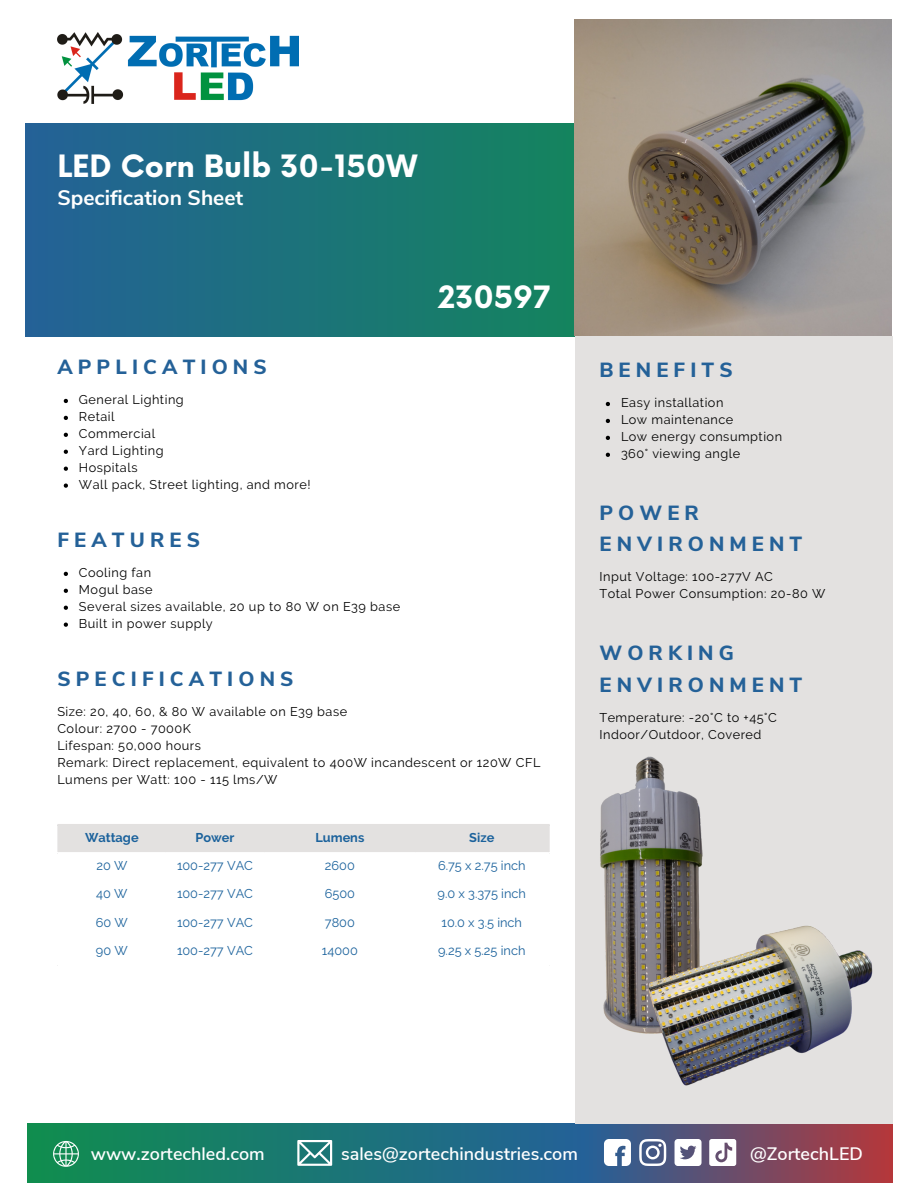
<style>
.page{position:relative;width:918px;height:1188px;background:#fff}
.page>*{position:absolute;margin:0;border:0;box-sizing:border-box;transform-origin:0 0}
.t1{font:700 30px "Now";color:#fff}
.t2{font:700 21px "Nunito Sans";color:#fff}
.t3{font:800 20.4px/31.8px "Nunito Sans";letter-spacing:.25em;color:#246198}
.t4{font:600 18px "Nunito Sans";color:#fff}
.t5{font:12.75px "Raleway";letter-spacing:.04em;color:#000}
.t6{font:12.75px "Raleway";color:#1b629c}
.t7{font:700 12.75px "Raleway";color:#1b629c}
</style>
<div class="page">
<svg style="left:25px;top:124px;width:550px;height:212px;background:#1c727a"></svg>
<img style="left:57px;top:32px;width:241px;height:71px">
<img style="left:575px;top:20px;width:316px;height:316px">
<svg style="left:27px;top:1123px;width:866px;height:60px;background:#38696f"></svg>
<svg style="left:53px;top:1141px;width:26px;height:26px"></svg>
<svg style="left:297px;top:1140px;width:35px;height:26px"></svg>
<svg style="left:604px;top:1139px;width:27px;height:27px"></svg>
<svg style="left:639px;top:1139px;width:27px;height:27px"></svg>
<svg style="left:675px;top:1139px;width:27px;height:27px"></svg>
<svg style="left:709px;top:1139px;width:27px;height:27px"></svg>
<div style="left:575px;top:336px;width:317px;height:787px;background:#e3e1e0"></div>
<div style="left:60px;top:826px;width:476px;height:26px;background:#e3e1e0"></div>
<hr style="left:57px;top:826px;width:3px;height:26px;background:#e3e1e0">
<hr style="left:164px;top:826px;width:2px;height:26px;background:#e3e1e0">
<hr style="left:264px;top:826px;width:2px;height:26px;background:#e3e1e0">
<hr style="left:414px;top:826px;width:2px;height:26px;background:#e3e1e0">
<hr style="left:57px;top:824px;width:493px;height:2px;background:#e3e1e0">
<img style="left:536px;top:756px;width:167px;height:271px">
<img style="left:618px;top:923px;width:275px;height:186px">
<svg style="left:606px;top:402px;width:4px;height:4px"></svg>
<svg style="left:606px;top:419px;width:4px;height:4px"></svg>
<svg style="left:606px;top:436px;width:4px;height:4px"></svg>
<svg style="left:606px;top:453px;width:4px;height:4px"></svg>
<svg style="left:64px;top:399px;width:4px;height:4px"></svg>
<svg style="left:64px;top:416px;width:4px;height:4px"></svg>
<svg style="left:64px;top:433px;width:4px;height:4px"></svg>
<svg style="left:64px;top:450px;width:4px;height:4px"></svg>
<svg style="left:64px;top:467px;width:4px;height:4px"></svg>
<svg style="left:64px;top:484px;width:4px;height:4px"></svg>
<svg style="left:64px;top:572px;width:4px;height:4px"></svg>
<svg style="left:64px;top:589px;width:4px;height:4px"></svg>
<svg style="left:64px;top:606px;width:4px;height:4px"></svg>
<svg style="left:64px;top:623px;width:4px;height:4px"></svg>
<p class="t1" style="left:57px;top:150px;width:361px">LED Corn Bulb 30-150W</p>
<p class="t2" style="left:57px;top:184px;width:187px">Specification Sheet</p>
<p class="t3" style="left:57px;top:352px;width:211px">APPLICATIONS</p>
<p class="t5" style="left:79px;top:392px;width:106px">General Lighting</p>
<p class="t5" style="left:79px;top:409px;width:37px">Retail</p>
<p class="t5" style="left:79px;top:426px;width:78px">Commercial</p>
<p class="t5" style="left:79px;top:443px;width:86px">Yard Lighting</p>
<p class="t5" style="left:79px;top:460px;width:60px">Hospitals</p>
<p class="t5" style="left:79px;top:477px;width:233px">Wall pack, Street lighting, and more!</p>
<p class="t3" style="left:57px;top:525px;width:144px">FEATURES</p>
<p class="t5" style="left:79px;top:565px;width:74px">Cooling fan</p>
<p class="t5" style="left:79px;top:582px;width:75px">Mogul base</p>
<p class="t5" style="left:79px;top:599px;width:323px">Several sizes available, 20 up to 80 W on E39 base</p>
<p class="t5" style="left:79px;top:616px;width:135px">Built in power supply</p>
<p class="t3" style="left:57px;top:664px;width:238px">SPECIFICATIONS</p>
<p class="t1" style="left:438px;top:281px;width:114px">230597</p>
<p class="t5" style="left:57px;top:704px;width:291px">Size: 20, 40, 60, &amp; 80 W available on E39 base</p>
<p class="t5" style="left:57px;top:721px;width:135px">Colour: 2700 - 7000K</p>
<p class="t5" style="left:57px;top:738px;width:145px">Lifespan: 50,000 hours</p>
<p class="t5" style="left:57px;top:755px;width:485px">Remark: Direct replacement, equivalent to 400W incandescent or 120W CFL</p>
<p class="t5" style="left:57px;top:772px;width:222px">Lumens per Watt: 100 - 115 lms/W</p>
<p class="t7" style="left:85px;top:830px;width:55px">Wattage</p>
<p class="t7" style="left:196px;top:830px;width:40px">Power</p>
<p class="t7" style="left:315px;top:830px;width:50px">Lumens</p>
<p class="t7" style="left:469px;top:830px;width:26px">Size</p>
<p class="t6" style="left:96px;top:858px;width:33px">20 W</p>
<p class="t6" style="left:177px;top:858px;width:78px">100-277 VAC</p>
<p class="t6" style="left:325px;top:858px;width:31px">2600</p>
<p class="t6" style="left:438px;top:858px;width:89px">6.75 x 2.75 inch</p>
<p class="t6" style="left:96px;top:886px;width:33px">40 W</p>
<p class="t6" style="left:177px;top:886px;width:78px">100-277 VAC</p>
<p class="t6" style="left:325px;top:886px;width:32px">6500</p>
<p class="t6" style="left:438px;top:886px;width:90px">9.0 x 3.375 inch</p>
<p class="t6" style="left:96px;top:915px;width:34px">60 W</p>
<p class="t6" style="left:177px;top:915px;width:78px">100-277 VAC</p>
<p class="t6" style="left:325px;top:915px;width:31px">7800</p>
<p class="t6" style="left:442px;top:915px;width:82px">10.0 x 3.5 inch</p>
<p class="t6" style="left:96px;top:943px;width:33px">90 W</p>
<p class="t6" style="left:177px;top:943px;width:78px">100-277 VAC</p>
<p class="t6" style="left:322px;top:943px;width:37px">14000</p>
<p class="t6" style="left:438px;top:943px;width:89px">9.25 x 5.25 inch</p>
<p class="t3" style="left:599px;top:355px;width:135px">BENEFITS</p>
<p class="t5" style="left:621px;top:395px;width:104px">Easy installation</p>
<p class="t5" style="left:621px;top:412px;width:114px">Low maintenance</p>
<p class="t5" style="left:621px;top:429px;width:163px">Low energy consumption</p>
<p class="t5" style="left:621px;top:446px;width:121px">360° viewing angle</p>
<p class="t3" style="left:599px;top:497px;width:204px">POWER<br>ENVIRONMENT</p>
<p class="t5" style="left:599px;top:569px;width:175px">Input Voltage: 100-277V AC</p>
<p class="t5" style="left:599px;top:586px;width:227px">Total Power Consumption: 20-80 W</p>
<p class="t3" style="left:599px;top:637px;width:204px">WORKING<br>ENVIRONMENT</p>
<p class="t5" style="left:599px;top:710px;width:179px">Temperature: -20°C to +45°C</p>
<p class="t5" style="left:599px;top:727px;width:164px">Indoor/Outdoor, Covered</p>
<p class="t4" style="left:91px;top:1142px;width:176px">www.zortechled.com</p>
<p class="t4" style="left:341px;top:1142px;width:238px">sales@zortechindustries.com</p>
<p class="t4" style="left:750px;top:1142px;width:114px">@ZortechLED</p>
</div>
